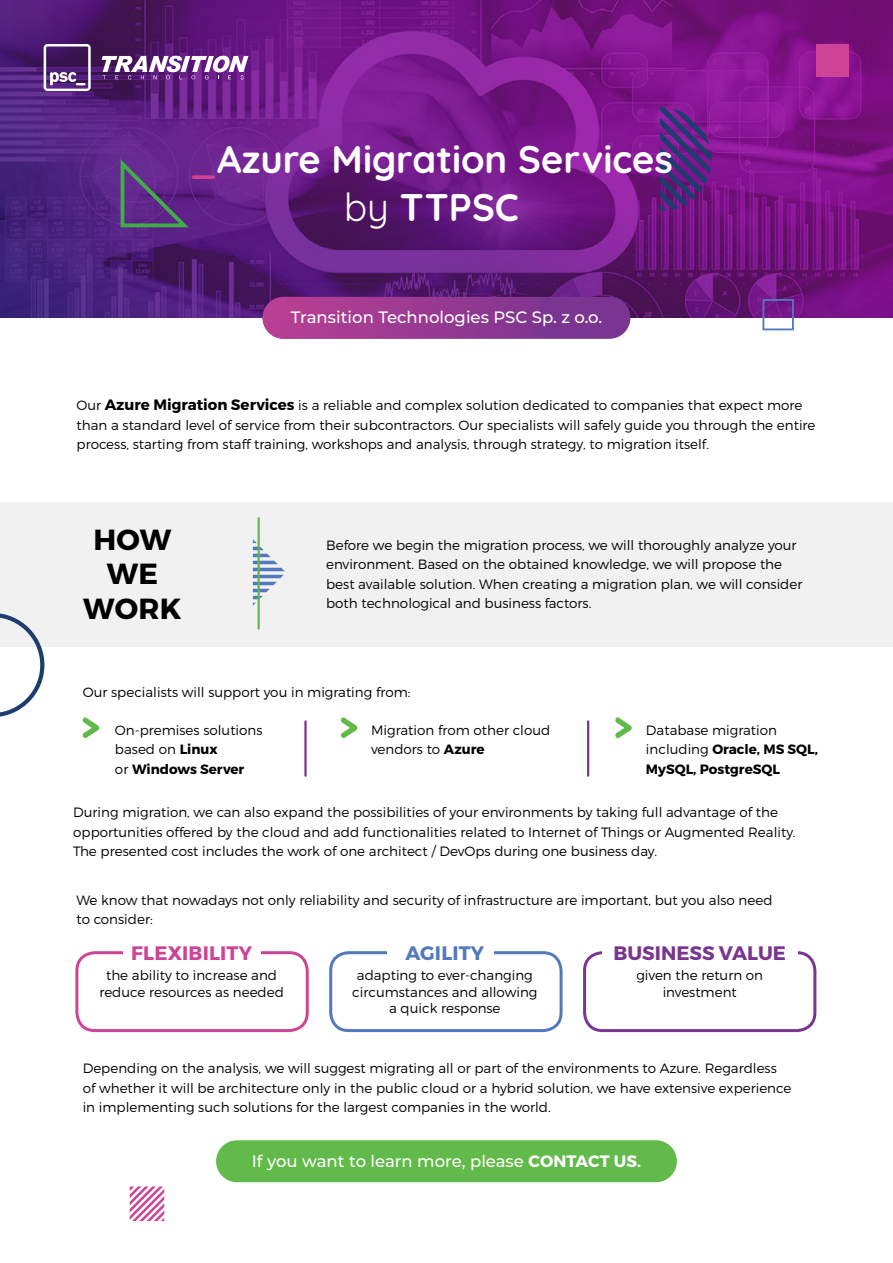
<style>
.page{position:relative;width:893px;height:1263px;background:#fff}
.page>*{position:absolute;margin:0;border:0;box-sizing:border-box;transform-origin:0 0}
.t1{font:700 38.4px/48px "Quicksand";color:#fff;text-align:center}
.t2{font:700 29.1px/34px "Montserrat";letter-spacing:.01em;color:#000;text-align:center}
.t3{font:700 19.5px "Montserrat";color:#7a3590}
.t4{font:700 19.5px "Montserrat";letter-spacing:.01em;color:#ce4395}
.t5{font:700 19.5px "Montserrat";letter-spacing:.01em;color:#5279bc}
.t6{font:500 16.5px "Montserrat";color:#fff}
.t7{font:300 13.5px/19.5px "Montserrat";color:#000}
.t8{font:700 13.5px/19.5px "Montserrat";color:#000}
.s1{color:#ce4395}
.s2{font-weight:400}
.s3{font-weight:700;font-size:15px}
.s4{font-weight:700}
.s5{font-weight:300}
</style>
<div class="page">
<div style="left:216px;top:1140px;width:461px;height:42px;background:#61ba4a;border-radius:21px"></div>
<img style="left:0;top:0;width:893px;height:318px">
<div style="left:816px;top:44px;width:33px;height:33px;background:#ce4395"></div>
<svg style="left:102px;top:56px;width:146px;height:24px"></svg>
<svg style="left:44px;top:44px;width:47px;height:47px"></svg>
<svg style="left:762px;top:299px;width:32px;height:31px"></svg>
<div style="left:0;top:502px;width:893px;height:145px;background:#f1f1f2"></div>
<svg style="left:253px;top:540px;width:32px;height:66px"></svg>
<hr style="left:258px;top:518px;width:2px;height:111px;background:#61ba4a">
<svg style="left:660px;top:107px;width:51px;height:103px;background:#592581"></svg>
<svg style="left:121px;top:159px;width:68px;height:68px;background:#5c3b81"></svg>
<div style="left:263px;top:297px;width:367px;height:42px;background:#7a3590;border-radius:21px"></div>
<div style="left:263px;top:297px;width:277px;height:42px;background:linear-gradient(to right,#bb4395,#80348f)"></div>
<svg style="left:0;top:613px;width:44px;height:104px"></svg>
<svg style="left:130px;top:1186px;width:34px;height:35px"></svg>
<div style="left:75px;top:951px;width:234px;height:81px;border:3px solid #ce4395;border-radius:18px"></div>
<div style="left:329px;top:951px;width:234px;height:81px;border:3px solid #5279bc;border-radius:18px"></div>
<div style="left:583px;top:951px;width:233px;height:81px;border:3px solid #7a3590;border-radius:18px"></div>
<div style="left:123px;top:942px;width:137px;height:29px;background:#fff"></div>
<div style="left:602px;top:939px;width:195px;height:29px;background:#fff"></div>
<div style="left:387px;top:939px;width:106px;height:29px;background:#fff"></div>
<hr style="left:304px;top:721px;width:3px;height:55px;background:#7a3590">
<hr style="left:587px;top:721px;width:2px;height:55px;background:#7a3590">
<svg style="left:82px;top:717px;width:18px;height:21px"></svg>
<svg style="left:341px;top:717px;width:17px;height:21px"></svg>
<svg style="left:615px;top:717px;width:17px;height:21px"></svg>
<h1 class="t1" style="left:190px;top:132px;width:484px"><span class="s1">_</span>Azure Migration Services <span class="s2">by</span> TTPSC</h1>
<p class="t6" style="left:291px;top:305px;width:313px">Transition Technologies PSC Sp. z o.o.</p>
<p class="t7" style="left:77px;top:396px;width:740px">Our <span class="s3">Azure Migration Services</span> is a reliable and complex solution dedicated to companies that expect more than a standard level of service from their subcontractors. Our specialists will safely guide you through the entire process, starting from staff training, workshops and analysis, through strategy, to migration itself.</p>
<h2 class="t2" style="left:83px;top:523px;width:100px">HOW<br>WE<br>WORK</h2>
<p class="t7" style="left:326px;top:535px;width:478px">Before we begin the migration process, we will thoroughly analyze your environment. Based on the obtained knowledge, we will propose the best available solution. When creating a migration plan, we will consider both technological and business factors.</p>
<p class="t7" style="left:83px;top:682px;width:329px">Our specialists will support you in migrating from:</p>
<p class="t7" style="left:115px;top:720px;width:149px">On-premises solutions based on <span class="s4">Linux<br></span>or <span class="s4">Windows Server</span></p>
<p class="t8" style="left:646px;top:720px;width:173px"><span class="s5">Database migration including</span> Oracle, MS SQL,<br>MySQL, PostgreSQL</p>
<p class="t7" style="left:371px;top:720px;width:181px">Migration from other cloud vendors to <span class="s4">Azure</span></p>
<p class="t7" style="left:73px;top:802px;width:724px">During migration, we can also expand the possibilities of your environments by taking full advantage of the opportunities offered by the cloud and add functionalities related to Internet of Things or Augmented Reality.<br>The presented cost includes the work of one architect / DevOps during one business day.</p>
<p class="t7" style="left:77px;top:890px;width:697px">We know that nowadays not only reliability and security of infrastructure are important, but you also need to consider:</p>
<h3 class="t4" style="left:131px;top:940px;width:122px">FLEXIBILITY</h3>
<p class="t7" style="left:99px;top:967px;width:186px;line-height:16.5px;text-align:center">the ability to increase and reduce resources as needed</p>
<h3 class="t3" style="left:613px;top:940px;width:174px">BUSINESS VALUE</h3>
<p class="t7" style="left:636px;top:967px;width:128px;line-height:16.5px;text-align:center">given the return on investment</p>
<h3 class="t5" style="left:405px;top:940px;width:80px">AGILITY</h3>
<p class="t7" style="left:352px;top:967px;width:187px;line-height:16.5px;text-align:center">adapting to ever-changing circumstances and allowing a quick response</p>
<p class="t7" style="left:83px;top:1058px;width:710px">Depending on the analysis, we will suggest migrating all or part of the environments to Azure. Regardless of whether it will be architecture only in the public cloud or a hybrid solution, we have extensive experience in implementing such solutions for the largest companies in the world.</p>
<p class="t6" style="left:252px;top:1149px;width:391px">If you want to learn more, please <span class="s4">CONTACT US.</span></p>
</div>
